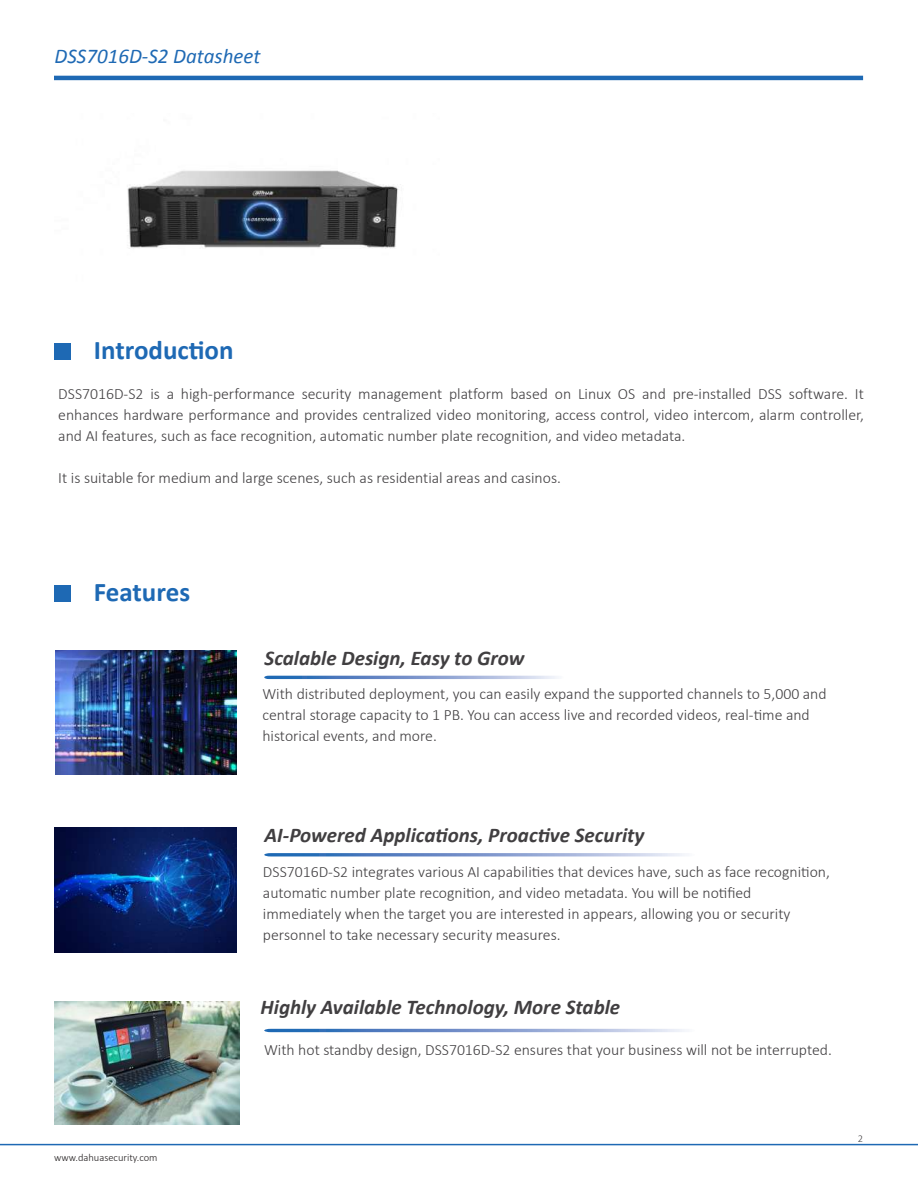
<style>
.page{position:relative;width:918px;height:1188px;background:#fff}
.page>*{position:absolute;margin:0;border:0;box-sizing:border-box;transform-origin:0 0}
.t1{font:700 27px "Calibri";color:#1e69b4}
.t2{font:italic 700 21px "Calibri";color:#413f41}
.t3{font:italic 21px "Calibri";color:#1e69b4}
.t4{font:300 15.75px/21px "Calibri";color:#413f41}
.t5{font:300 10.5px "Calibri";color:#231f20}
.t6{font:300 10.5px "Calibri";color:#413f41}
</style>
<div class="page">
<div style="left:54px;top:585px;width:17px;height:17px;background:#1e69b4"></div>
<div style="left:54px;top:344px;width:17px;height:16px;background:#1e69b4"></div>
<svg style="left:264px;top:676px;width:293px;height:3px"></svg>
<svg style="left:264px;top:853px;width:421px;height:3px"></svg>
<hr style="left:0;top:1144px;width:918px;height:1px;background:#1e69b4">
<hr style="left:54px;top:76px;width:809px;height:4px;background:#1e69b4">
<img style="left:56px;top:650px;width:181px;height:125px">
<img style="left:54px;top:827px;width:183px;height:125px">
<img style="left:127px;top:170px;width:274px;height:79px">
<img style="left:54px;top:1001px;width:185px;height:124px">
<svg style="left:264px;top:1029px;width:421px;height:3px"></svg>
<h2 class="t3" style="left:55px;top:42px;width:207px">DSS7016D-S2 Datasheet</h2>
<h1 class="t1" style="left:94px;top:333px;width:141px">Introduction</h1>
<p class="t4" style="left:58px;top:383px;width:807px;text-align:justify">DSS7016D-S2 is a high-performance security management platform based on Linux OS and pre-installed DSS software. It enhances hardware performance and provides centralized video monitoring, access control, video intercom, alarm controller, and AI features, such as face recognition, automatic number plate recognition, and video metadata.</p>
<p class="t4" style="left:58px;top:467px;width:504px">It is suitable for medium and large scenes, such as residential areas and casinos.</p>
<h1 class="t1" style="left:94px;top:575px;width:98px">Features</h1>
<p class="t5" style="left:54px;top:1151px;width:105px">www.dahuasecurity.com</p>
<h2 class="t2" style="left:265px;top:644px;width:262px">Scalable Design, Easy to Grow</h2>
<p class="t4" style="left:262px;top:683px;width:566px">With distributed deployment, you can easily expand the supported channels to 5,000 and central storage capacity to 1 PB. You can access live and recorded videos, real-time and historical events, and more.</p>
<h2 class="t2" style="left:265px;top:822px;width:381px">AI-Powered Applications, Proactive Security</h2>
<p class="t4" style="left:263px;top:861px;width:569px">DSS7016D-S2 integrates various AI capabilities that devices have, such as face recognition, automatic number plate recognition, and video metadata. You will be notified immediately when the target you are interested in appears, allowing you or security personnel to take necessary security measures.</p>
<h2 class="t2" style="left:261px;top:994px;width:361px">Highly Available Technology, More Stable</h2>
<p class="t4" style="left:264px;top:1040px;width:569px">With hot standby design, DSS7016D-S2 ensures that your business will not be interrupted.</p>
<p class="t6" style="left:858px;top:1132px;width:7px">2</p>
</div>
